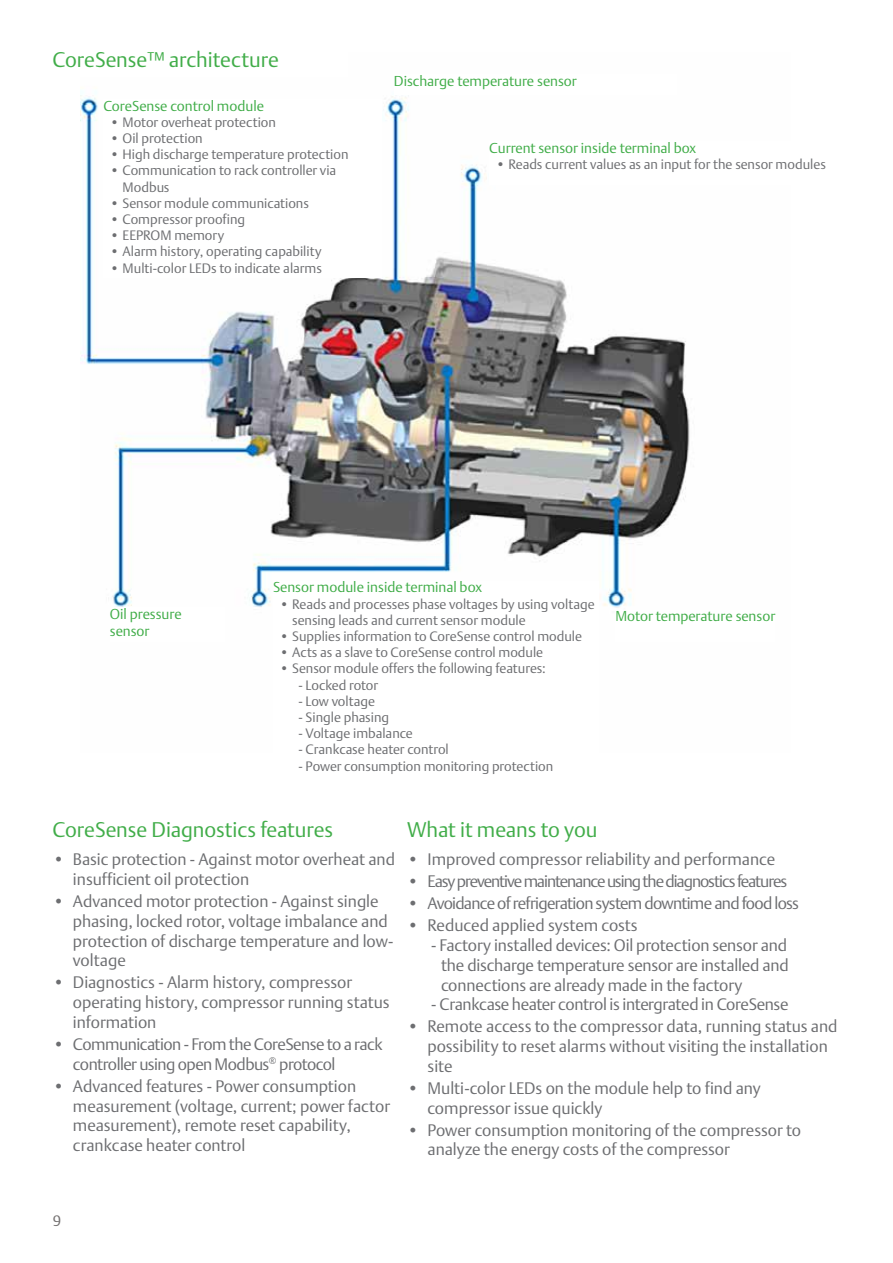
<style>
.page{position:relative;width:893px;height:1263px;background:#fff}
.page>*{position:absolute;margin:0;border:0;box-sizing:border-box;transform-origin:0 0}
.t1{font:300 21px "DTL Argo T";color:#41ad49}
.t2{font:300 16.5px/19.8px "DTL Argo T";letter-spacing:-.005em;color:#6d6e71}
.t3{font:300 16.5px/19.8px "DTL Argo T";letter-spacing:-.03em;color:#6d6e71}
.t4{font:300 16.5px "DTL Argo T";letter-spacing:-.06em;color:#6d6e71}
.t5{font:300 16.5px "DTL Argo T";letter-spacing:-.04em;color:#6d6e71}
.t6{font:300 15px "DTL Argo T";color:#737070}
.t7{font:300 14.25px/17.1px "DTL Argo T";color:#41ad49}
.t8{font:300 13.5px/16.2px "DTL Argo T";color:#6d6e71}
</style>
<div class="page">
<img style="left:80px;top:95px;width:610px;height:513px">
<div style="left:489px;top:142px;width:351px;height:43px;background:#fff"></div>
<div style="left:273px;top:581px;width:326px;height:196px;background:#fff"></div>
<div style="left:103px;top:100px;width:279px;height:178px;background:#fff"></div>
<p class="t1" style="left:52px;top:47px;width:228px">CoreSense™ architecture</p>
<p class="t7" style="left:103px;top:97px;width:162px">CoreSense control module</p>
<p class="t8" style="left:110px;top:114px;width:168px">• Motor overheat protection</p>
<p class="t8" style="left:110px;top:130px;width:94px">• Oil protection</p>
<p class="t8" style="left:110px;top:146px;width:240px">• High discharge temperature protection</p>
<p class="t8" style="left:123px;top:162px;width:215px;text-indent:-13px">• Communication to rack controller via<br>Modbus</p>
<p class="t8" style="left:110px;top:195px;width:201px">• Sensor module communications</p>
<p class="t8" style="left:110px;top:211px;width:137px">• Compressor proofing</p>
<p class="t8" style="left:110px;top:227px;width:116px">• EEPROM memory</p>
<p class="t8" style="left:110px;top:243px;width:213px">• Alarm history, operating capability</p>
<p class="t8" style="left:110px;top:260px;width:214px">• Multi-color LEDs to indicate alarms</p>
<p class="t7" style="left:394px;top:72px;width:184px">Discharge temperature sensor</p>
<p class="t7" style="left:489px;top:139px;width:208px">Current sensor inside terminal box</p>
<p class="t8" style="left:496px;top:156px;width:332px">• Reads current values as an input for the sensor modules</p>
<p class="t7" style="left:110px;top:605px;width:73px">Oil pressure sensor</p>
<p class="t7" style="left:273px;top:579px;width:210px">Sensor module inside terminal box</p>
<p class="t8" style="left:292px;top:595px;width:304px;text-indent:-13px">• Reads and processes phase voltages by using voltage sensing leads and current sensor module</p>
<p class="t8" style="left:279px;top:628px;width:304px">• Supplies information to CoreSense control module</p>
<p class="t8" style="left:279px;top:644px;width:265px">• Acts as a slave to CoreSense control module</p>
<p class="t8" style="left:279px;top:660px;width:268px">• Sensor module offers the following features:</p>
<p class="t8" style="left:299px;top:677px;width:81px">- Locked rotor</p>
<p class="t8" style="left:299px;top:693px;width:78px">- Low voltage</p>
<p class="t8" style="left:299px;top:709px;width:92px">- Single phasing</p>
<p class="t8" style="left:299px;top:725px;width:116px">- Voltage imbalance</p>
<p class="t8" style="left:299px;top:741px;width:152px">- Crankcase heater control</p>
<p class="t8" style="left:299px;top:758px;width:256px">- Power consumption monitoring protection</p>
<p class="t7" style="left:615px;top:608px;width:161px">Motor temperature sensor</p>
<p class="t1" style="left:52px;top:817px;width:282px">CoreSense Diagnostics features</p>
<p class="t2" style="left:73px;top:849px;width:324px;text-indent:-20px">• Basic protection - Against motor overheat and insufficient oil protection</p>
<p class="t2" style="left:73px;top:891px;width:322px;text-indent:-20px">• Advanced motor protection - Against single phasing, locked rotor, voltage imbalance and protection of discharge temperature and low&shy;voltage</p>
<p class="t2" style="left:73px;top:972px;width:318px;text-indent:-20px">• Diagnostics - Alarm history, compressor operating history, compressor running status information</p>
<p class="t3" style="left:73px;top:1034px;width:311px;text-indent:-20px">• Communication - From the CoreSense to a rack controller using open Modbus<sup>®</sup> protocol</p>
<p class="t2" style="left:73px;top:1076px;width:319px;text-indent:-20px">• Advanced features - Power consumption measurement (voltage, current; power factor measurement), remote reset capability, crankcase heater control</p>
<p class="t1" style="left:407px;top:817px;width:192px">What it means to you</p>
<p class="t2" style="left:407px;top:849px;width:369px">• Improved compressor reliability and performance</p>
<p class="t4" style="left:407px;top:871px;width:382px">• Easy preventive maintenance using the diagnostics features</p>
<p class="t5" style="left:407px;top:893px;width:393px">• Avoidance of refrigeration system downtime and food loss</p>
<p class="t2" style="left:407px;top:915px;width:232px">• Reduced applied system costs</p>
<p class="t2" style="left:441px;top:935px;width:349px;text-align:justify;text-indent:-10px">- Factory installed devices: Oil protection sensor and the discharge temperature sensor are installed and connections are already made in the factory</p>
<p class="t2" style="left:431px;top:994px;width:359px">- Crankcase heater control is intergrated in CoreSense</p>
<p class="t2" style="left:427px;top:1016px;width:411px;text-indent:-20px">• Remote access to the compressor data, running status and possibility to reset alarms without visiting the installation site</p>
<p class="t2" style="left:427px;top:1078px;width:335px;text-indent:-20px">• Multi-color LEDs on the module help to find any compressor issue quickly</p>
<p class="t2" style="left:427px;top:1120px;width:375px;text-indent:-20px">• Power consumption monitoring of the compressor to analyze the energy costs of the compressor</p>
<p class="t6" style="left:53px;top:1212px;width:10px">9</p>
</div>
